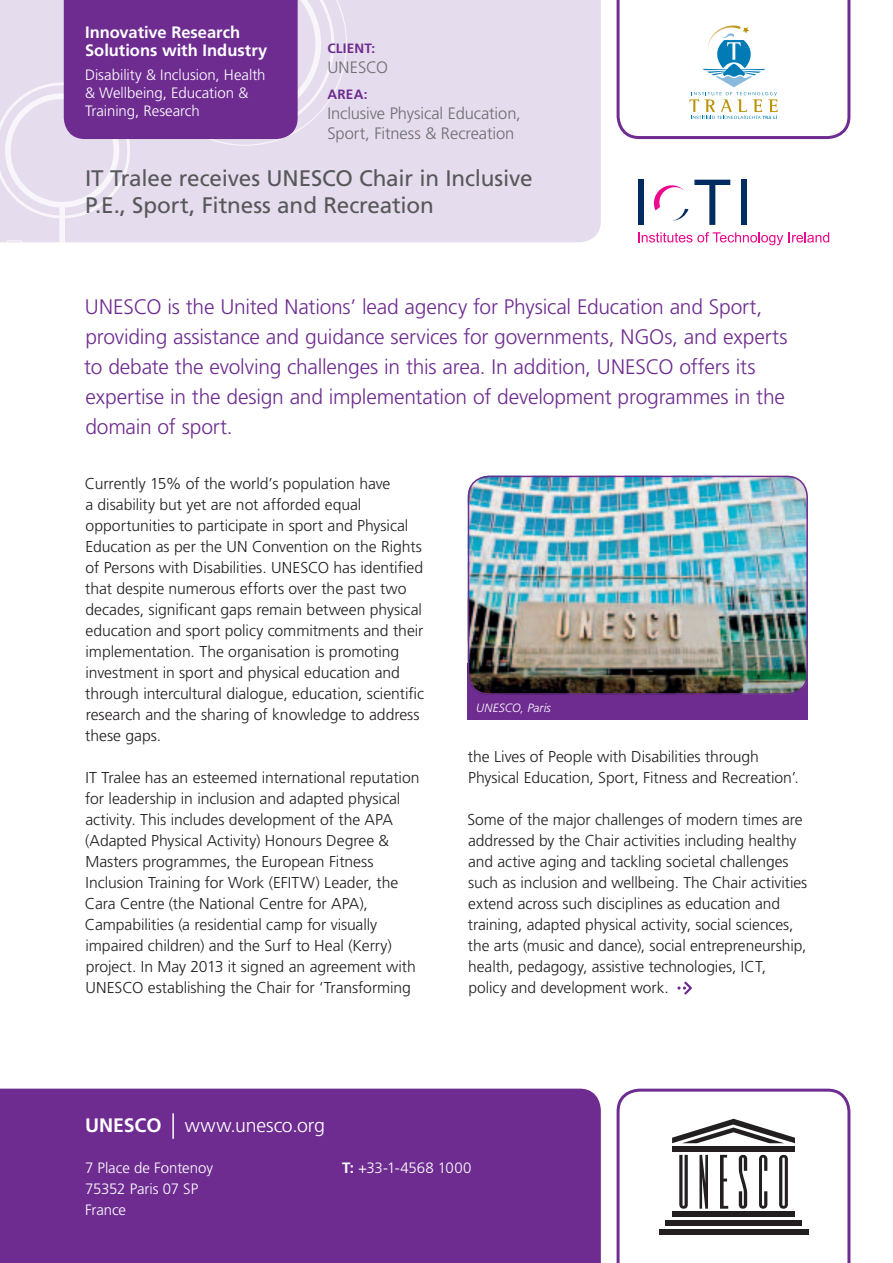
<style>
.page{position:relative;width:893px;height:1263px;background:#fff}
.page>*{position:absolute;margin:0;border:0;box-sizing:border-box;transform-origin:0 0}
.t1{font:22.5px/27px "Frutiger";letter-spacing:-.01em;color:#57585a}
.t2{font:300 21px/30px "Frutiger";letter-spacing:-.01em;color:#6e2c91}
.t3{font:300 19.5px "Frutiger";letter-spacing:-.005em;color:#fff}
.t4{font:300 16.5px/19.8px "Frutiger";letter-spacing:-.005em;color:#6c6d70}
.t5{font:700 16.5px/18px "Frutiger";color:#fff}
.t6{font:300 15.75px/21px "Frutiger";letter-spacing:-.005em;color:#231f20}
.t7{font:300 15px/21px "Frutiger";letter-spacing:-.005em;color:#fff}
.t8{font:700 13.5px "Frutiger";letter-spacing:.02em;color:#6e2c91}
.t9{font:italic 300 12px "Frutiger";letter-spacing:.005em;color:#fff}
.s1{font-weight:700}
</style>
<div class="page">
<div style="left:347px;top:0;width:254px;height:242px;background:#e5dced"></div>
<div style="left:0;top:1089px;width:601px;height:174px;background:#6e2c91"></div>
<svg style="left:0;top:0;width:347px;height:243px;background:#b899ca"></svg>
<div style="left:638px;top:180px;width:6px;height:45px;background:#002c62"></div>
<svg style="left:694px;top:180px;width:36px;height:45px"></svg>
<div style="left:741px;top:180px;width:6px;height:45px;background:#002c62"></div>
<svg style="left:654px;top:185px;width:34px;height:36px"></svg>
<svg style="left:638px;top:232px;width:145px;height:13px"></svg>
<svg style="left:789px;top:232px;width:40px;height:11px"></svg>
<svg style="left:677px;top:981px;width:15px;height:14px"></svg>
<hr style="left:172px;top:1113px;width:2px;height:26px;background:#fff">
<svg style="left:616px;top:1088px;width:235px;height:175px"></svg>
<svg style="left:616px;top:0;width:235px;height:140px"></svg>
<div style="left:468px;top:663px;width:340px;height:57px;background:#6e2c91"></div>
<img style="left:468px;top:476px;width:340px;height:219px">
<div style="left:468px;top:476px;width:340px;height:219px;border:2px solid #6e2c91;border-radius:21px"></div>
<p class="t5" style="left:85px;top:23px;width:184px">innovative research<br>Solutions with industry</p>
<p class="t7" style="left:85px;top:66px;width:182px;line-height:18px">Disability &amp; Inclusion, Health &amp; Wellbeing, Education &amp;<br>Training, Research</p>
<p class="t8" style="left:327px;top:41px;width:49px">Client:</p>
<p class="t4" style="left:327px;top:57px;width:62px">UNESCO</p>
<p class="t8" style="left:327px;top:87px;width:42px">area:</p>
<p class="t4" style="left:327px;top:104px;width:195px">Inclusive Physical Education,<br>Sport, Fitness &amp; Recreation</p>
<h1 class="t1" style="left:85px;top:164px;width:449px">IT Tralee receives UNESCO Chair in Inclusive<br>P.E., Sport, Fitness and Recreation</h1>
<p class="t2" style="left:84px;top:292px;width:705px">UNESCO is the United Nations’ lead agency for Physical Education and Sport, providing assistance and guidance services for governments, NGOs, and experts to debate the evolving challenges in this area. In addition, UNESCO offers its expertise in the design and implementation of development programmes in the domain of sport.</p>
<p class="t6" style="left:85px;top:473px;width:341px">Currently 15% of the world’s population have<br>a disability but yet are not afforded equal opportunities to participate in sport and Physical Education as per the UN Convention on the Rights of Persons with Disabilities. UNESCO has identified that despite numerous efforts over the past two decades, significant gaps remain between physical education and sport policy commitments and their implementation. The organisation is promoting investment in sport and physical education and through intercultural dialogue, education, scientific research and the sharing of knowledge to address these gaps.</p>
<p class="t6" style="left:85px;top:767px;width:336px">IT Tralee has an esteemed international reputation for leadership in inclusion and adapted physical activity. This includes development of the APA (Adapted Physical Activity) Honours Degree &amp; Masters programmes, the European Fitness Inclusion Training for Work (EFITW) Leader, the Cara Centre (the National Centre for APA), Campabilities (a residential camp for visually impaired children) and the Surf to Heal (Kerry) project. In May 2013 it signed an agreement with UNESCO establishing the Chair for ‘Transforming</p>
<p class="t9" style="left:476px;top:700px;width:76px">UNESCO, Paris</p>
<p class="t6" style="left:468px;top:746px;width:333px">the Lives of People with Disabilities through<br>Physical Education, Sport, Fitness and Recreation’.</p>
<p class="t6" style="left:467px;top:809px;width:341px">Some of the major challenges of modern times are addressed by the Chair activities including healthy and active aging and tackling societal challenges such as inclusion and wellbeing. The Chair activities extend across such disciplines as education and training, adapted physical activity, social sciences, the arts (music and dance), social entrepreneurship, health, pedagogy, assistive technologies, ICT, policy and development work.</p>
<p class="t3" style="left:85px;top:1114px;width:241px"><span class="s1">UneSCo</span> www.unesco.org</p>
<p class="t7" style="left:85px;top:1157px;width:129px">7 Place de Fontenoy<br>75352 Paris 07 SP<br>France</p>
<p class="t7" style="left:342px;top:1157px;width:131px"><span class="s1">t:</span> +33-1-4568 1000</p>
</div>
